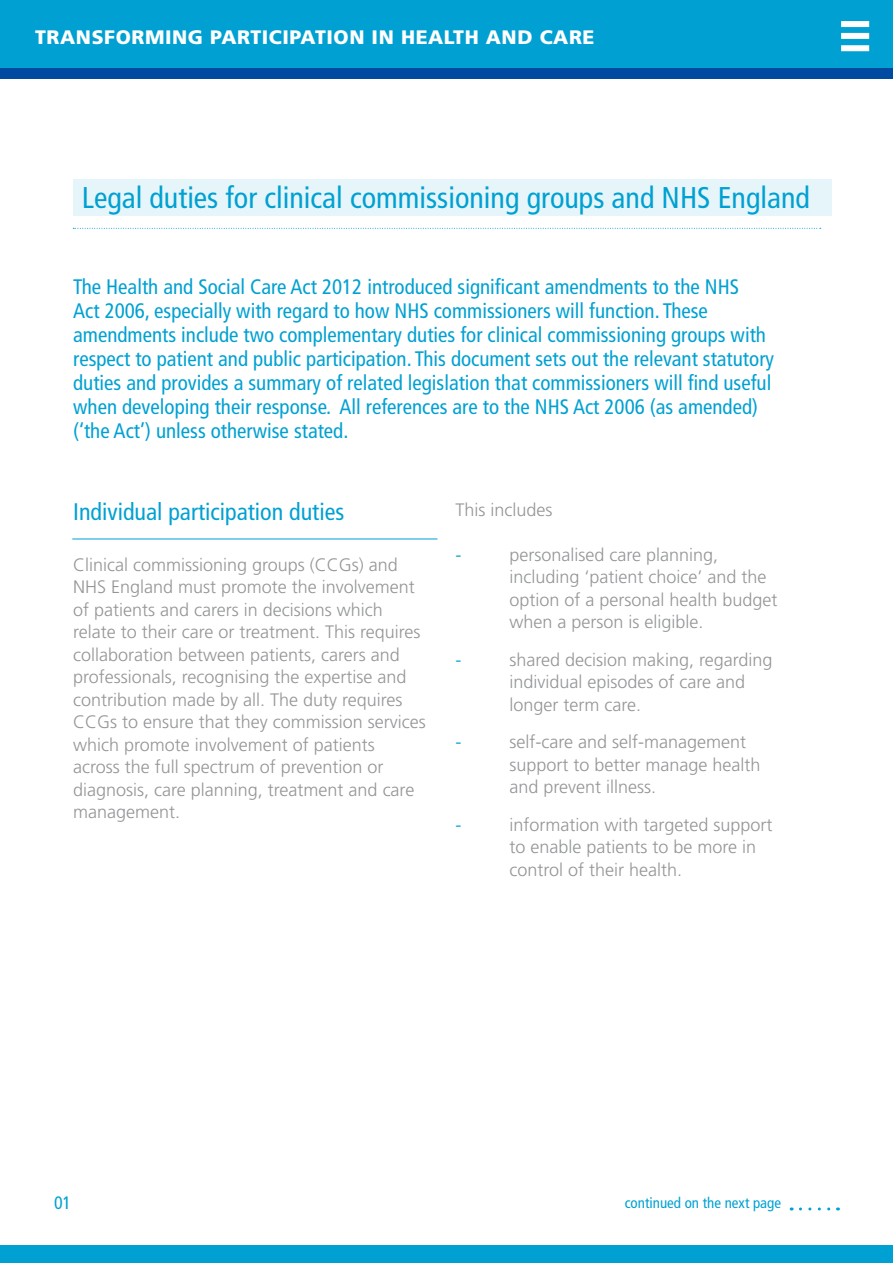
<style>
.page{position:relative;width:893px;height:1263px;background:#fff}
.page>*{position:absolute;margin:0;border:0;box-sizing:border-box;transform-origin:0 0}
.t1{font:condensed 30px "Frutiger";color:#00a1d2}
.t2{font:condensed 24px "Frutiger";color:#00a1d2}
.t3{font:condensed 21px/24px "Frutiger";color:#00a1d2}
.t4{font:900 19.5px "Frutiger";letter-spacing:.03em;color:#fff}
.t5{font:300 18px/22.5px "Frutiger";color:#939598}
.t6{font:300 18px "Frutiger";color:#00a1d2}
.t7{font:condensed 18px "Frutiger";color:#00a1d2}
.t8{font:condensed 15px "Frutiger";color:#00a1d2}
</style>
<div class="page">
<div style="left:0;top:0;width:893px;height:68px;background:#00a1d2"></div>
<div style="left:0;top:1245px;width:893px;height:18px;background:#00a1d2"></div>
<div style="left:73px;top:179px;width:758px;height:36px;background:#e6f5fa"></div>
<svg style="left:73px;top:228px;width:748px;height:1px"></svg>
<div style="left:0;top:68px;width:893px;height:11px;background:#004aa2"></div>
<hr style="left:72px;top:539px;width:365px;height:1px;background:#00a1d2">
<div style="left:841px;top:45px;width:28px;height:6px;background:#fff"></div>
<div style="left:841px;top:33px;width:28px;height:6px;background:#fff"></div>
<div style="left:841px;top:21px;width:28px;height:6px;background:#fff"></div>
<svg style="left:800px;top:1207px;width:38px;height:3px"></svg>
<p class="t4" style="left:35px;top:26px;width:561px">TRANSFORMING PARTICIPATION IN HEALTH AND CARE</p>
<h1 class="t1" style="left:82px;top:180px;width:730px">Legal duties for clinical commissioning groups and NHS England</h1>
<p class="t3" style="left:73px;top:274px;width:702px">The Health and Social Care Act 2012 introduced significant amendments to the NHS<br>Act 2006, especially with regard to how NHS commissioners will function. These amendments include two complementary duties for clinical commissioning groups with respect to patient and public participation. This document sets out the relevant statutory duties and provides a summary of related legislation that commissioners will find useful when developing their response. All references are to the NHS Act 2006 (as amended) (‘the Act’) unless otherwise stated.</p>
<h2 class="t2" style="left:73px;top:497px;width:273px">Individual participation duties</h2>
<p class="t5" style="left:73px;top:553px;width:354px">Clinical commissioning groups (CCGs) and NHS England must promote the involvement of patients and carers in decisions which relate to their care or treatment. This requires collaboration between patients, carers and professionals, recognising the expertise and contribution made by all. The duty requires CCGs to ensure that they commission services which promote involvement of patients across the full spectrum of prevention or diagnosis, care planning, treatment and care management.</p>
<p class="t5" style="left:455px;top:498px;width:99px">This includes</p>
<p class="t6" style="left:455px;top:544px;width:7px">-</p>
<p class="t5" style="left:509px;top:543px;width:270px">personalised care planning, including ‘patient choice’ and the option of a personal health budget when a person is eligible.</p>
<p class="t6" style="left:455px;top:649px;width:7px">-</p>
<p class="t5" style="left:509px;top:648px;width:265px">shared decision making, regarding individual episodes of care and longer term care.</p>
<p class="t6" style="left:455px;top:732px;width:7px">-</p>
<p class="t5" style="left:509px;top:731px;width:253px">self-care and self-management support to better manage health and prevent illness.</p>
<p class="t6" style="left:455px;top:814px;width:7px">-</p>
<p class="t5" style="left:509px;top:813px;width:265px">information with targeted support to enable patients to be more in control of their health.</p>
<p class="t7" style="left:54px;top:1192px;width:19px">01</p>
<p class="t8" style="left:625px;top:1194px;width:158px">continued on the next page</p>
</div>
